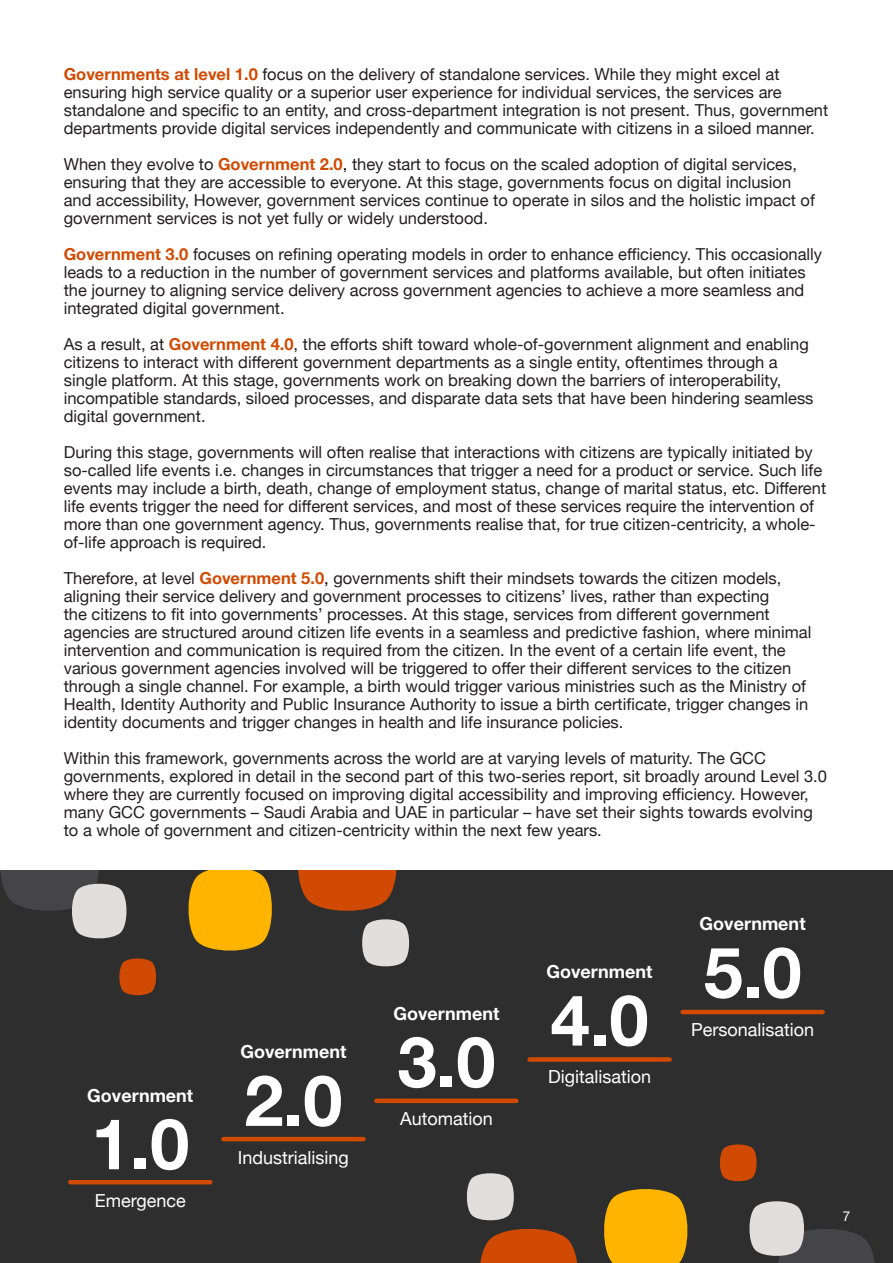
<style>
.page{position:relative;width:893px;height:1263px;background:#fff}
.page>*{position:absolute;margin:0;border:0;box-sizing:border-box;transform-origin:0 0}
.t1{font:700 70.5px "Helvetica Neue";color:#fff}
.t2{font:18px "Helvetica Neue";color:#fff}
.t3{font:700 18px "Helvetica Neue";color:#fff}
.t4{font:16.5px/18px "Helvetica Neue";color:#231f20}
.t5{font:13.5px "Helvetica Neue";color:#fff}
.s1{font-weight:700;color:#d14a02}
.s2{color:#000}
</style>
<div class="page">
<div style="left:0;top:870px;width:893px;height:393px;background:#2e2e2e"></div>
<hr style="left:70px;top:1180px;width:140px;height:4px;background:#d14a02">
<hr style="left:223px;top:1137px;width:140px;height:4px;background:#d14a02">
<div style="left:376px;top:1098px;width:140px;height:5px;background:#d14a02"></div>
<div style="left:529px;top:1057px;width:141px;height:5px;background:#d14a02"></div>
<hr style="left:683px;top:1010px;width:140px;height:4px;background:#d14a02">
<svg style="left:119px;top:958px;width:37px;height:38px"></svg>
<svg style="left:188px;top:870px;width:84px;height:81px;background:#e3a306"></svg>
<svg style="left:298px;top:870px;width:112px;height:97px"></svg>
<svg style="left:0;top:870px;width:127px;height:69px"></svg>
<svg style="left:720px;top:1144px;width:37px;height:38px"></svg>
<svg style="left:604px;top:1189px;width:84px;height:74px;background:#e8a605"></svg>
<svg style="left:466px;top:1173px;width:112px;height:90px"></svg>
<svg style="left:749px;top:1201px;width:126px;height:62px"></svg>
<p class="t4" style="left:64px;top:66px;width:766px"><span class="s1">Governments at level 1.0</span> focus on the delivery of standalone services. While they might excel at ensuring high service quality or a superior user experience for individual services, the services are standalone and specific to an entity, and cross-department integration is not present. Thus, government departments provide digital services independently and communicate with citizens in a siloed manner.</p>
<p class="t4" style="left:64px;top:156px;width:753px">When they evolve to <span class="s1">Government 2.0</span><span class="s2">,</span> they start to focus on the scaled adoption of digital services, ensuring that they are accessible to everyone. At this stage, governments focus on digital inclusion and accessibility, However, government services continue to operate in silos and the holistic impact of government services is not yet fully or widely understood.</p>
<p class="t4" style="left:64px;top:246px;width:760px"><span class="s1">Government 3.0</span> focuses on refining operating models in order to enhance efficiency. This occasionally leads to a reduction in the number of government services and platforms available, but often initiates the journey to aligning service delivery across government agencies to achieve a more seamless and integrated digital government.</p>
<p class="t4" style="left:64px;top:336px;width:751px">As a result, at <span class="s1">Government 4.0</span>, the efforts shift toward whole-of-government alignment and enabling citizens to interact with different government departments as a single entity, oftentimes through a single platform. At this stage, governments work on breaking down the barriers of interoperability, incompatible standards, siloed processes, and disparate data sets that have been hindering seamless digital government.</p>
<p class="t4" style="left:64px;top:444px;width:764px">During this stage, governments will often realise that interactions with citizens are typically initiated by so-called life events i.e. changes in circumstances that trigger a need for a product or service. Such life events may include a birth, death, change of employment status, change of marital status, etc. Different life events trigger the need for different services, and most of these services require the intervention of more than one government agency. Thus, governments realise that, for true citizen-centricity, a whole&shy;of-life approach is required.</p>
<p class="t4" style="left:64px;top:570px;width:749px">Therefore, at level <span class="s1">Government 5.0</span><span class="s2">,</span> governments shift their mindsets towards the citizen models, aligning their service delivery and government processes to citizens’ lives, rather than expecting<br>the citizens to fit into governments’ processes. At this stage, services from different government agencies are structured around citizen life events in a seamless and predictive fashion, where minimal intervention and communication is required from the citizen. In the event of a certain life event, the various government agencies involved will be triggered to offer their different services to the citizen through a single channel. For example, a birth would trigger various ministries such as the Ministry of Health, Identity Authority and Public Insurance Authority to issue a birth certificate, trigger changes in identity documents and trigger changes in health and life insurance policies.</p>
<p class="t4" style="left:64px;top:750px;width:765px">Within this framework, governments across the world are at varying levels of maturity. The GCC governments, explored in detail in the second part of this two-series report, sit broadly around Level 3.0 where they are currently focused on improving digital accessibility and improving efficiency. However, many GCC governments – Saudi Arabia and UAE in particular – have set their sights towards evolving to a whole of government and citizen-centricity within the next few years.</p>
<p class="t3" style="left:87px;top:1081px;width:108px">Government</p>
<p class="t1" style="left:91px;top:1089px;width:99px">1.0</p>
<p class="t2" style="left:95px;top:1188px;width:92px">Emergence</p>
<p class="t3" style="left:240px;top:1038px;width:108px">Government</p>
<p class="t1" style="left:244px;top:1045px;width:99px">2.0</p>
<p class="t2" style="left:238px;top:1144px;width:113px">Industrialising</p>
<p class="t3" style="left:393px;top:999px;width:108px">Government</p>
<p class="t1" style="left:397px;top:1007px;width:99px">3.0</p>
<p class="t2" style="left:400px;top:1106px;width:94px">Automation</p>
<p class="t3" style="left:547px;top:957px;width:108px">Government</p>
<p class="t1" style="left:551px;top:965px;width:99px">4.0</p>
<p class="t2" style="left:548px;top:1064px;width:104px">Digitalisation</p>
<p class="t3" style="left:700px;top:910px;width:108px">Government</p>
<p class="t1" style="left:704px;top:917px;width:99px">5.0</p>
<p class="t2" style="left:691px;top:1016px;width:124px">Personalisation</p>
<p class="t5" style="left:843px;top:1206px;width:9px">7</p>
</div>
